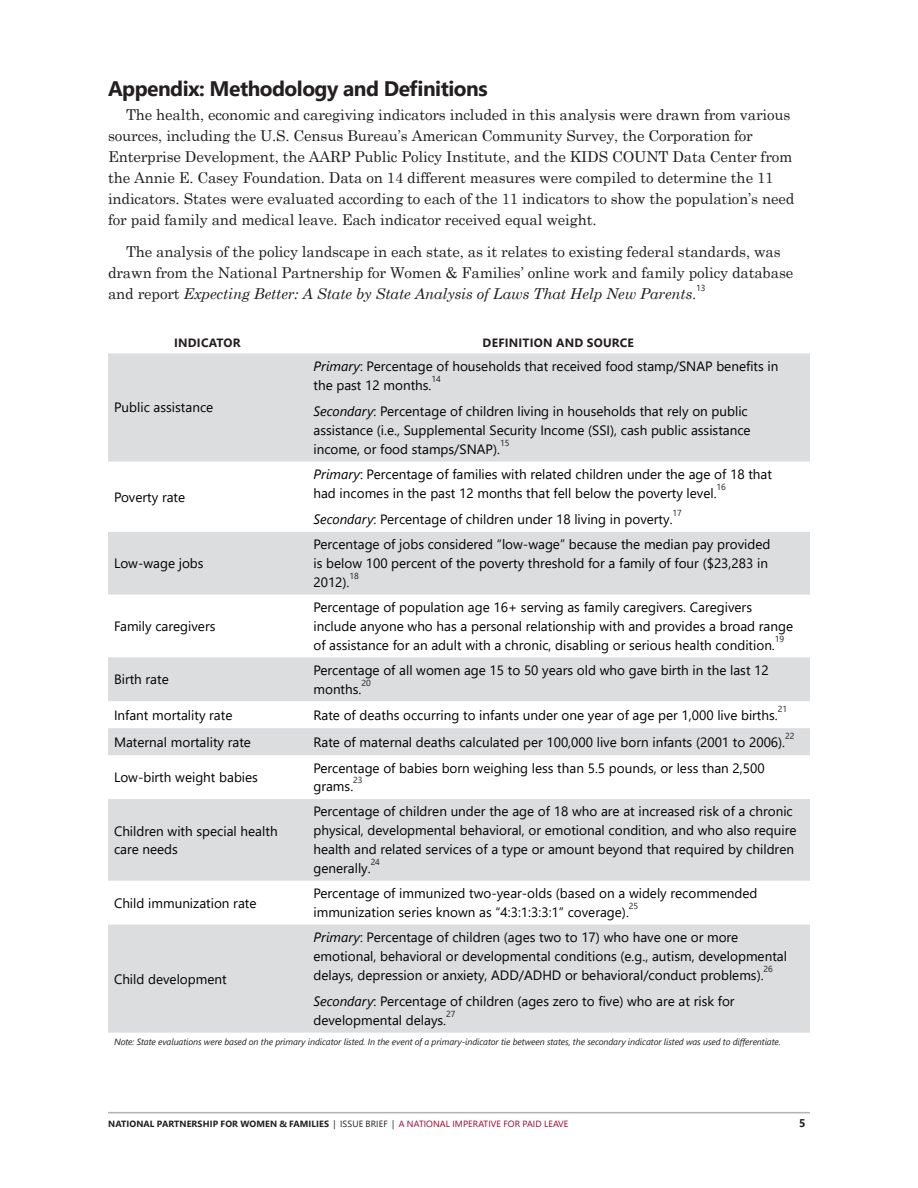
<style>
.page{position:relative;width:918px;height:1188px;background:#fff}
.page>*{position:absolute;margin:0;border:0;box-sizing:border-box;transform-origin:0 0}
.Subhead-Level_1__Upp{font:700 21px "Segoe UI";letter-spacing:-.025em;color:#231f20}
.text_Indent{font:15px/21px "Century Schoolbook";letter-spacing:-.01em;color:#231f20}
.t1{font:13.5px/18.9px "Segoe UI";color:#000}
.table_headers{font:700 12px "Segoe UI";letter-spacing:.02em;color:#231f20}
.Folio{font:700 11.25px "Segoe UI";color:#231f20}
.Copyright_info{font:italic 9px "Segoe UI";letter-spacing:-.01em;color:#231f20}
.Folio-2{font:700 9px "Segoe UI";letter-spacing:.01em;color:#231f20}
.text_Indent-2{font:8.7px "Segoe UI";letter-spacing:-.015em;color:#231f20}
.s1{font-style:italic}
.s2{font-weight:400}
.s3{font-weight:400;color:#98012d}
</style>
<div class="page">
<svg style="left:108px;top:353px;width:702px;height:680px;fill:#dcdddf"></svg>
<hr style="left:108px;top:1112px;width:702px;height:1px;background:#b2b3b7">
<p class="Subhead-Level_1__Upp" style="left:108px;top:72px;width:381px">Appendix: Methodology and Definitions</p>
<p class="text_Indent" style="left:108px;top:103px;width:688px;text-indent:18px">The health, economic and caregiving indicators included in this analysis were drawn from various sources, including the U.S. Census Bureau’s American Community Survey, the Corporation for Enterprise Development, the AARP Public Policy Institute, and the KIDS COUNT Data Center from the Annie E. Casey Foundation. Data on 14 different measures were compiled to determine the 11 indicators. States were evaluated according to each of the 11 indicators to show the population’s need for paid family and medical leave. Each indicator received equal weight.</p>
<p class="text_Indent" style="left:108px;top:240px;width:687px;text-indent:18px">The analysis of the policy landscape in each state, as it relates to existing federal standards, was drawn from the National Partnership for Women &amp; Families’ online work and family policy database and report <span class="s1">Expecting Better: A State by State Analysis of Laws That Help New Parents</span>.</p>
<p class="text_Indent-2" style="left:696px;top:281px;width:11px">13</p>
<p class="table_headers" style="left:174px;top:334px;width:68px">INDICATOR</p>
<p class="table_headers" style="left:483px;top:334px;width:153px">DEFINITION AND SOURCE</p>
<p class="t1" style="left:114px;top:398px;width:101px">Public assistance</p>
<p class="t1" style="left:114px;top:487px;width:73px">Poverty rate</p>
<p class="t1" style="left:114px;top:554px;width:91px">Low-wage jobs</p>
<p class="t1" style="left:114px;top:616px;width:103px">Family caregivers</p>
<p class="t1" style="left:313px;top:356px;width:467px"><span class="s1">Primary</span>: Percentage of households that received food stamp/SNAP benefits in the past 12 months.</p>
<p class="text_Indent-2" style="left:432px;top:372px;width:11px">14</p>
<p class="t1" style="left:313px;top:402px;width:439px"><span class="s1">Secondary</span>: Percentage of children living in households that rely on public assistance (i.e., Supplemental Security Income (SSI), cash public assistance income, or food stamps/SNAP).</p>
<p class="text_Indent-2" style="left:500px;top:436px;width:11px">15</p>
<p class="t1" style="left:313px;top:464px;width:460px"><span class="s1">Primary</span>: Percentage of families with related children under the age of 18 that had incomes in the past 12 months that fell below the poverty level.</p>
<p class="text_Indent-2" style="left:717px;top:480px;width:11px">16</p>
<p class="text_Indent-2" style="left:673px;top:506px;width:11px">17</p>
<p class="t1" style="left:313px;top:510px;width:361px"><span class="s1">Secondary</span>: Percentage of children under 18 living in poverty.</p>
<p class="t1" style="left:313px;top:535px;width:458px">Percentage of jobs considered “low-wage” because the median pay provided is below 100 percent of the poverty threshold for a family of four ($23,283 in<br>2012).</p>
<p class="text_Indent-2" style="left:350px;top:569px;width:11px">18</p>
<p class="t1" style="left:313px;top:597px;width:481px">Percentage of population age 16+ serving as family caregivers. Caregivers include anyone who has a personal relationship with and provides a broad range of assistance for an adult with a chronic, disabling or serious health condition.</p>
<p class="text_Indent-2" style="left:775px;top:632px;width:11px">19</p>
<p class="t1" style="left:114px;top:670px;width:56px">Birth rate</p>
<p class="t1" style="left:313px;top:660px;width:457px">Percentage of all women age 15 to 50 years old who gave birth in the last 12 months.</p>
<p class="text_Indent-2" style="left:362px;top:676px;width:11px">20</p>
<p class="text_Indent-2" style="left:778px;top:702px;width:11px">21</p>
<p class="t1" style="left:114px;top:705px;width:120px">Infant mortality rate</p>
<p class="t1" style="left:313px;top:706px;width:466px">Rate of deaths occurring to infants under one year of age per 1,000 live births.</p>
<p class="text_Indent-2" style="left:785px;top:729px;width:11px">22</p>
<p class="t1" style="left:114px;top:732px;width:139px">Maternal mortality rate</p>
<p class="t1" style="left:313px;top:733px;width:473px">Rate of maternal deaths calculated per 100,000 live born infants (2001 to 2006).</p>
<p class="t1" style="left:114px;top:768px;width:146px">Low-birth weight babies</p>
<p class="t1" style="left:313px;top:758px;width:453px">Percentage of babies born weighing less than 5.5 pounds, or less than 2,500 grams.</p>
<p class="text_Indent-2" style="left:353px;top:773px;width:11px">23</p>
<p class="t1" style="left:114px;top:822px;width:165px;line-height:18px">Children with special health care needs</p>
<p class="t1" style="left:313px;top:802px;width:485px">Percentage of children under the age of 18 who are at increased risk of a chronic physical, developmental behavioral, or emotional condition, and who also require health and related services of a type or amount beyond that required by children generally.</p>
<p class="text_Indent-2" style="left:371px;top:855px;width:11px">24</p>
<p class="t1" style="left:114px;top:893px;width:144px">Child immunization rate</p>
<p class="t1" style="left:313px;top:884px;width:445px">Percentage of immunized two-year-olds (based on a widely recommended immunization series known as “4:3:1:3:3:1” coverage).</p>
<p class="text_Indent-2" style="left:629px;top:899px;width:11px">25</p>
<p class="t1" style="left:114px;top:969px;width:114px">Child development</p>
<p class="t1" style="left:313px;top:927px;width:475px"><span class="s1">Primary</span>: Percentage of children (ages two to 17) who have one or more emotional, behavioral or developmental conditions (e.g., autism, developmental delays, depression or anxiety, ADD/ADHD or behavioral/conduct problems).</p>
<p class="text_Indent-2" style="left:764px;top:962px;width:11px">26</p>
<p class="t1" style="left:313px;top:992px;width:423px"><span class="s1">Secondary</span>: Percentage of children (ages zero to five) who are at risk for developmental delays.</p>
<p class="text_Indent-2" style="left:446px;top:1007px;width:11px">27</p>
<p class="Copyright_info" style="left:114px;top:1035px;width:668px">Note: State evaluations were based on the primary indicator listed. In the event of a primary-indicator tie between states, the secondary indicator listed was used to differentiate.</p>
<p class="Folio-2" style="left:108px;top:1117px;width:462px">NATIONAL PARTNERSHIP FOR WOMEN &amp; FAMILIES <span class="s2">| ISSUE BRIEF |</span> <span class="s3">A NATIONAL IMPERATIVE FOR PAID LEAVE</span></p>
<p class="Folio" style="left:799px;top:1114px;width:8px">5</p>
</div>
